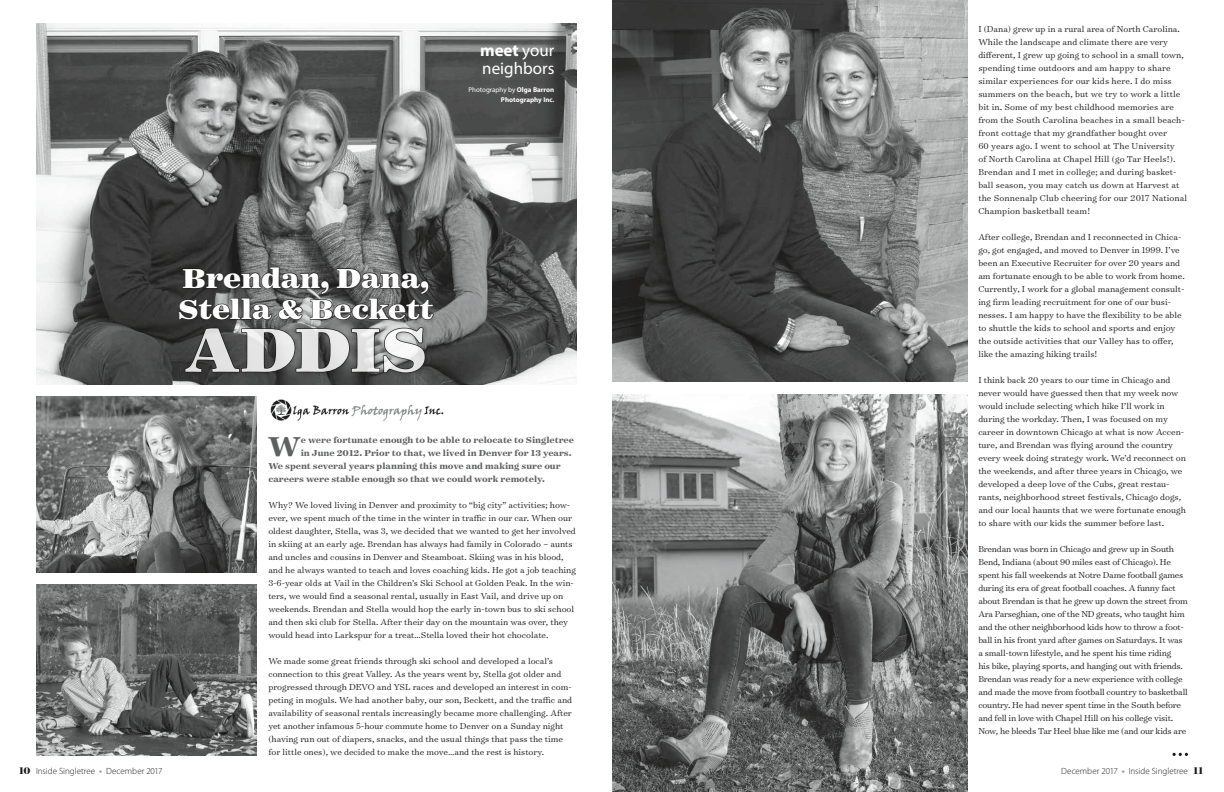
<style>
.page{position:relative;width:1224px;height:792px;background:#fff}
.page>*{position:absolute;margin:0;border:0;box-sizing:border-box;transform-origin:0 0}
.t1{font:900 70.2px "Surveyor Text";color:#fff}
.t2{font:900 31.1px/31.2px "Surveyor Text";color:#fff}
.t3{font:700 31px "Surveyor Text";color:#5f6160}
.t4{font:17px/18px "Myriad Pro";color:#fff}
.t5{font:300 9.8px/13px "Surveyor Text";color:#1c1b1a}
.t6{font:300 9.8px/13px "Surveyor Text";letter-spacing:-.02em;color:#1c1b1a}
.t7{font:700 9.8px "Surveyor Text";color:#5f6160}
.t8{font:300 9px "Myriad Pro";color:#1c1b1a}
.t9{font:700 7px/10px "Myriad Pro";color:#fff;text-align:right}
.s1{font-weight:700}
.s2{font-weight:400}
.s3{font-family:"Surveyor Display";font-weight:700;font-size:11px}
.s4{font-weight:700;color:#969898}
</style>
<div class="page">
<img style="left:36px;top:24px;width:540px;height:360px">
<svg style="left:1173px;top:753px;width:15px;height:3px"></svg>
<div style="left:176px;top:264px;width:263px;height:61px;background:#1c1b1a;opacity:.3"></div>
<img style="left:36px;top:396px;width:221px;height:176px">
<img style="left:271px;top:408px;width:173px;height:13px">
<img style="left:36px;top:584px;width:221px;height:172px">
<svg style="left:178px;top:177px;width:257px;height:237px;background:#676867"></svg>
<img style="left:612px;top:395px;width:355px;height:397px">
<img style="left:612px;top:0;width:355px;height:382px">
<h3 class="t4" style="left:480px;top:41px;width:76px"><span class="s1">meet</span> your neighbors</h3>
<p class="t9" style="left:469px;top:84px;width:87px"><span class="s2">Photography by</span> Olga Barron<br>Photography Inc.</p>
<h2 class="t2" style="left:178px;top:263px;width:257px">Brendan, Dana,<br>Stella &amp; Beckett</h2>
<h1 class="t1" style="left:185px;top:303px;width:235px">Addis</h1>
<h3 class="t3" style="left:268px;top:427px;width:34px">W</h3>
<p class="t7" style="left:301px;top:434px;width:275px">e were fortunate enough to be able to relocate to Singletree</p>
<p class="t7" style="left:301px;top:447px;width:272px">in June 2012. Prior to that, we lived in Denver for 13 years.</p>
<p class="t7" style="left:268px;top:460px;width:294px">We spent several years planning this move and making sure our</p>
<p class="t7" style="left:268px;top:473px;width:278px">careers were stable enough so that we could work remotely.</p>
<p class="t5" style="left:268px;top:498px;width:309px">Why? We loved living in Denver and proximity to “big city” activities; how&shy;ever, we spent much of the time in the winter in traffic in our car. When our oldest daughter, Stella, was 3, we decided that we wanted to get her involved in skiing at an early age. Brendan has always had family in Colorado – aunts and uncles and cousins in Denver and Steamboat. Skiing was in his blood, and he always wanted to teach and loves coaching kids. He got a job teaching 3-6-year olds at Vail in the Children’s Ski School at Golden Peak. In the win&shy;ters, we would find a seasonal rental, usually in East Vail, and drive up on weekends. Brendan and Stella would hop the early in-town bus to ski school and then ski club for Stella. After their day on the mountain was over, they would head into Larkspur for a treat…Stella loved their hot chocolate.</p>
<p class="t5" style="left:268px;top:654px;width:305px">We made some great friends through ski school and developed a local’s connection to this great Valley. As the years went by, Stella got older and progressed through DEVO and YSL races and developed an interest in com&shy;peting in moguls. We had another baby, our son, Beckett, and the traffic and availability of seasonal rentals increasingly became more challenging. After yet another infamous 5-hour commute home to Denver on a Sunday night (having run out of diapers, snacks, and the usual things that pass the time for little ones), we decided to make the move…and the rest is history.</p>
<p class="t5" style="left:978px;top:22px;width:210px">I (Dana) grew up in a rural area of North Carolina.<br>While the landscape and climate there are very different, I grew up going to school in a small town, spending time outdoors and am happy to share similar experiences for our kids here. I do miss summers on the beach, but we try to work a little bit in. Some of my best childhood memories are from the South Carolina beaches in a small beach&shy;front cottage that my grandfather bought over<br>60 years ago. I went to school at The University<br>of North Carolina at Chapel Hill (go Tar Heels!).<br>Brendan and I met in college; and during basket&shy;ball season, you may catch us down at Harvest at the Sonnenalp Club cheering for our 2017 National Champion basketball team!</p>
<p class="t5" style="left:978px;top:230px;width:208px">After college, Brendan and I reconnected in Chica&shy;go, got engaged, and moved to Denver in 1999. I’ve been an Executive Recruiter for over 20 years and am fortunate enough to be able to work from home.<br>Currently, I work for a global management consult&shy;ing firm leading recruitment for one of our busi&shy;nesses. I am happy to have the flexibility to be able to shuttle the kids to school and sports and enjoy the outside activities that our Valley has to offer, like the amazing hiking trails!</p>
<p class="t5" style="left:978px;top:373px;width:209px">I think back 20 years to our time in Chicago and never would have guessed then that my week now would include selecting which hike I’ll work in during the workday. Then, I was focused on my career in downtown Chicago at what is now Accen&shy;ture, and Brendan was flying around the country every week doing strategy work. We’d reconnect on the weekends, and after three years in Chicago, we developed a deep love of the Cubs, great restau&shy;rants, neighborhood street festivals, Chicago dogs, and our local haunts that we were fortunate enough to share with our kids the summer before last.</p>
<p class="t6" style="left:978px;top:542px;width:211px">Brendan was born in Chicago and grew up in South Bend, Indiana (about 90 miles east of Chicago). He spent his fall weekends at Notre Dame football games during its era of great football coaches. A funny fact about Brendan is that he grew up down the street from Ara Parseghian, one of the ND greats, who taught him and the other neighborhood kids how to throw a foot&shy;ball in his front yard after games on Saturdays. It was a small-town lifestyle, and he spent his time riding<br>his bike, playing sports, and hanging out with friends.<br>Brendan was ready for a new experience with college and made the move from football country to basketball country. He had never spent time in the South before and fell in love with Chapel Hill on his college visit.<br>Now, he bleeds Tar Heel blue like me (and our kids are</p>
<p class="t8" style="left:19px;top:765px;width:145px"><span class="s3">10</span> Inside Singletree <span class="s4">•</span> December 2017</p>
<p class="t8" style="left:1061px;top:765px;width:143px">December 2017 <span class="s4">•</span> Inside Singletree <span class="s3">11</span></p>
</div>
